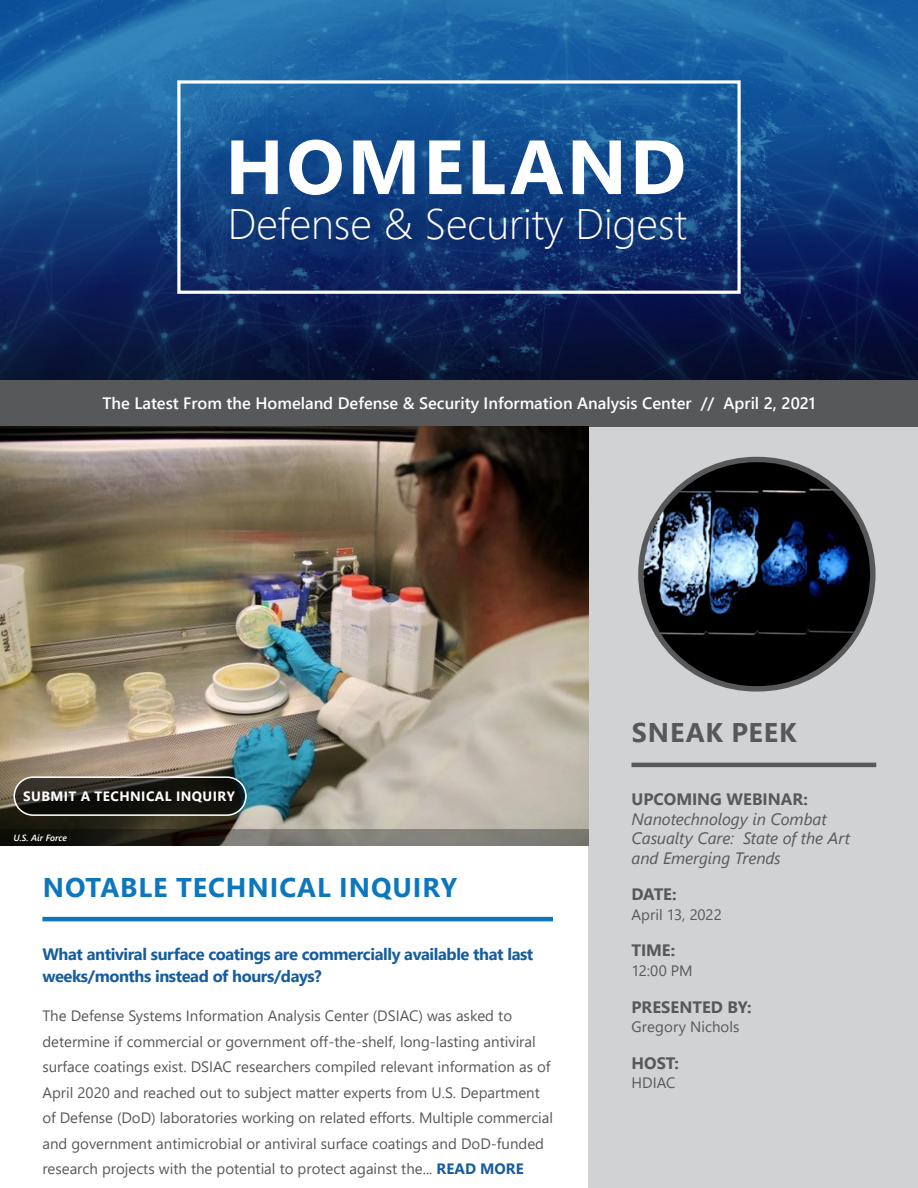
<style>
.page{position:relative;width:918px;height:1188px;background:#fff}
.page>*{position:absolute;margin:0;border:0;box-sizing:border-box;transform-origin:0 0}
.t1{font:700 76.5px "Segoe UI";letter-spacing:.035em;color:#fff}
.t2{font:300 42.6px "Segoe UI";color:#fff}
.Heading_1_-_Green{font:700 27px "Segoe UI";letter-spacing:.035em;color:#0d77bc}
.Heading_1_-_Gray{font:700 27px "Segoe UI";letter-spacing:.03em;color:#57585a}
.Heading_2_-_Green{font:700 16.5px/22.5px "Segoe UI";letter-spacing:-.025em;color:#175d9e}
.Cover_Banner_Text{font:600 16.5px "Segoe UI";color:#fff}
.SN_Heading_2{font:italic 16.5px/19.5px "Segoe UI";letter-spacing:-.005em;color:#57585a}
.SP_Heading{font:700 16.5px "Segoe UI";letter-spacing:-.005em;color:#57585a}
.Copy{font:15px/25.5px "Segoe UI";color:#57585a}
.SN_Copy{font:15px "Segoe UI";letter-spacing:.005em;color:#57585a}
.White_Button_Text{font:700 13.5px "Segoe UI";letter-spacing:.035em;color:#fff}
.Image_Source{font:italic 600 9px "Segoe UI";color:#fff}
.s1{font-weight:700;color:#175d9e}
</style>
<div class="page">
<img style="left:0;top:0;width:918px;height:380px">
<div style="left:588px;top:383px;width:330px;height:805px;background:#d1d2d4"></div>
<div style="left:0;top:380px;width:918px;height:47px;background:#57585a"></div>
<hr style="left:632px;top:763px;width:244px;height:4px;background:#57585a">
<img style="left:641px;top:460px;width:232px;height:229px;border-radius:115px">
<div style="left:638px;top:457px;width:238px;height:235px;border:5px solid #57585a;border-radius:115px"></div>
<img style="left:0;top:427px;width:588px;height:402px">
<svg style="left:0;top:829px;width:588px;height:17px;background:#57554f"></svg>
<hr style="left:42px;top:917px;width:511px;height:4px;background:#0d77bc">
<svg style="left:14px;top:777px;width:232px;height:38px;background:#1b1a15"></svg>
<div style="left:14px;top:776px;width:233px;height:40px;border:2px solid #fff;border-radius:19px"></div>
<div style="left:177px;top:80px;width:564px;height:214px;border:3px solid #fff"></div>
<h1 class="t1" style="left:225px;top:95px;width:462px">HOMELAND</h1>
<h2 class="t2" style="left:228px;top:184px;width:461px">Defense &amp; Security Digest</h2>
<p class="Cover_Banner_Text" style="left:102px;top:388px;width:715px">The Latest From the Homeland Defense &amp; Security Information Analysis Center // April 2, 2021</p>
<p class="White_Button_Text" style="left:23px;top:784px;width:213px">SUBMIT A TECHNICAL INQUIRY</p>
<p class="Image_Source" style="left:14px;top:829px;width:55px">U.S. Air Force</p>
<p class="Heading_1_-_Green" style="left:43px;top:862px;width:416px">NOTABLE TECHNICAL INQUIRY</p>
<p class="Heading_2_-_Green" style="left:42px;top:941px;width:492px">What antiviral surface coatings are commercially available that last weeks/months instead of hours/days?</p>
<p class="Copy" style="left:42px;top:1002px;width:512px">The Defense Systems Information Analysis Center (DSIAC) was asked to determine if commercial or government off-the-shelf, long-lasting antiviral surface coatings exist. DSIAC researchers compiled relevant information as of April 2020 and reached out to subject matter experts from U.S. Department of Defense (DoD) laboratories working on related efforts. Multiple commercial and government antimicrobial or antiviral surface coatings and DoD-funded research projects with the potential to protect against the... <span class="s1">READ MORE</span></p>
<p class="Heading_1_-_Gray" style="left:632px;top:707px;width:166px">SNEAK PEEK</p>
<p class="SP_Heading" style="left:632px;top:784px;width:178px">UPCOMING WEBINAR:</p>
<p class="SN_Heading_2" style="left:632px;top:807px;width:220px">Nanotechnology in Combat<br>Casualty Care: State of the Art and Emerging Trends</p>
<p class="SP_Heading" style="left:632px;top:879px;width:47px">DATE:</p>
<p class="SN_Copy" style="left:632px;top:900px;width:92px">April 13, 2022</p>
<p class="SP_Heading" style="left:632px;top:935px;width:45px">TIME:</p>
<p class="SN_Copy" style="left:632px;top:956px;width:63px">12:00 PM</p>
<p class="SP_Heading" style="left:632px;top:991px;width:122px">PRESENTED BY:</p>
<p class="SN_Copy" style="left:632px;top:1013px;width:110px">Gregory Nichols</p>
<p class="SP_Heading" style="left:632px;top:1047px;width:49px">HOST:</p>
<p class="SN_Copy" style="left:632px;top:1069px;width:45px">HDIAC</p>
</div>
